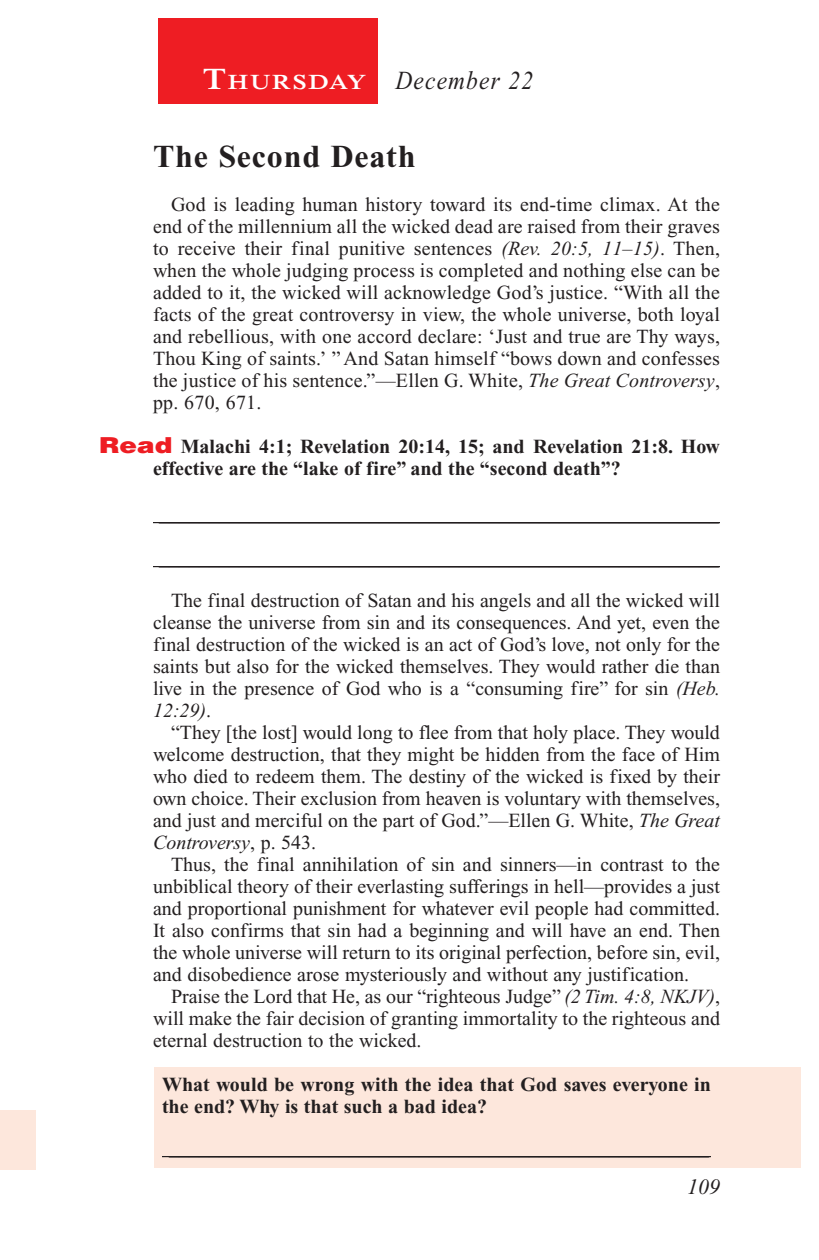
<style>
.page{position:relative;width:819px;height:1260px;background:#fff}
.page>*{position:absolute;margin:0;border:0;box-sizing:border-box;transform-origin:0 0}
.Head{font:700 32px "Times New Roman PS Std";letter-spacing:.025em;color:#231f20}
.Lesson_Dates{font:italic 26px "Times New Roman PS Std";letter-spacing:.05em;color:#231f20;scale:.9 1}
.t1{font:italic 22px "Times New Roman PS Std";color:#231f20}
.Daily_Header{font:600 21px "Times NRMT Std";letter-spacing:.07em;color:#fff;scale:1.1 1}
.Body{font:20px/22px "Times New Roman PS Std";color:#231f20;text-align:justify}
.Blank_Lines{font:20px "Times New Roman PS Std";color:#231f20}
.Question{font:700 20px/22px "Times New Roman PS Std";color:#231f20}
.x-screened_box-text{font:700 20px/22px "Times New Roman PS Std";color:#231f20}
.Blank_Lines_In_Scree{font:20px "Times New Roman PS Std";color:#231f20}
.s1{font-size:30px}
.s2{font-style:italic}
.s3{font-family:"Helvetica LT Std";font-weight:900;font-size:22px;color:#ee1d23}
</style>
<div class="page">
<div style="left:158px;top:18px;width:220px;height:86px;background:#ee1d23"></div>
<div style="left:155px;top:1068px;width:646px;height:100px;background:#fde7dc"></div>
<div style="left:0;top:1111px;width:36px;height:59px;background:#fde7dc"></div>
<hr style="left:153px;top:522px;width:567px;height:1px;background:#231f20">
<hr style="left:153px;top:566px;width:567px;height:1px;background:#231f20">
<hr style="left:162px;top:1156px;width:549px;height:1px;background:#231f20">
<p class="Daily_Header" style="left:203px;top:70px;width:150px"><span class="s1">T</span>HURSDAY</p>
<p class="Lesson_Dates" style="left:396px;top:66px;width:154px">December 22</p>
<p class="Head" style="left:153px;top:138px;width:264px">The Second Death</p>
<p class="Body" style="left:153px;top:193px;width:569px;text-indent:18px">God is leading human history toward its end-time climax. At the end of the millennium all the wicked dead are raised from their graves to receive their final punitive sentences <span class="s2">(Rev. 20:5, 11–15)</span>. Then, when the whole judging process is completed and nothing else can be added to it, the wicked will acknowledge God’s justice. “With all the facts of the great controversy in view, the whole universe, both loyal and rebellious, with one accord declare: ‘Just and true are Thy ways, Thou King of saints.’ ” And Satan himself “bows down and confesses the justice of his sentence.”—Ellen G. White, <span class="s2">The Great Controversy</span>, pp. 670, 671.</p>
<p class="Question" style="left:153px;top:435px;width:568px;text-indent:-54px"><span class="s3">Read</span> Malachi 4:1; Revelation 20:14, 15; and Revelation 21:8. How effective are the “lake of fire” and the “second death”?</p>
<p class="Blank_Lines" style="left:159px;top:503px;width:561px">________________________________________________________</p>
<p class="Blank_Lines" style="left:159px;top:547px;width:561px">________________________________________________________</p>
<p class="Body" style="left:153px;top:589px;width:569px;text-indent:18px">The final destruction of Satan and his angels and all the wicked will cleanse the universe from sin and its consequences. And yet, even the final destruction of the wicked is an act of God’s love, not only for the saints but also for the wicked themselves. They would rather die than live in the presence of God who is a “consuming fire” for sin <span class="s2">(Heb.<br>12:29)</span>.</p>
<p class="Body" style="left:153px;top:721px;width:569px;text-align:left;text-indent:18px">“They [the lost] would long to flee from that holy place. They would welcome destruction, that they might be hidden from the face of Him who died to redeem them. The destiny of the wicked is fixed by their own choice. Their exclusion from heaven is voluntary with themselves, and just and merciful on the part of God.”—Ellen G. White, <span class="s2">The Great Controversy</span>, p. 543.</p>
<p class="Body" style="left:153px;top:853px;width:569px;text-indent:18px">Thus, the final annihilation of sin and sinners—in contrast to the unbiblical theory of their everlasting sufferings in hell—provides a just and proportional punishment for whatever evil people had committed.<br>It also confirms that sin had a beginning and will have an end. Then the whole universe will return to its original perfection, before sin, evil, and disobedience arose mysteriously and without any justification.</p>
<p class="Body" style="left:153px;top:985px;width:569px;text-indent:18px">Praise the Lord that He, as our “righteous Judge” <span class="s2">(2 Tim. 4:8, NKJV)</span>, will make the fair decision of granting immortality to the righteous and eternal destruction to the wicked.</p>
<p class="x-screened_box-text" style="left:162px;top:1073px;width:550px">What would be wrong with the idea that God saves everyone in the end? Why is that such a bad idea?</p>
<p class="Blank_Lines_In_Scree" style="left:169px;top:1137px;width:541px">______________________________________________________</p>
<p class="t1" style="left:687px;top:1175px;width:34px">109</p>
</div>
